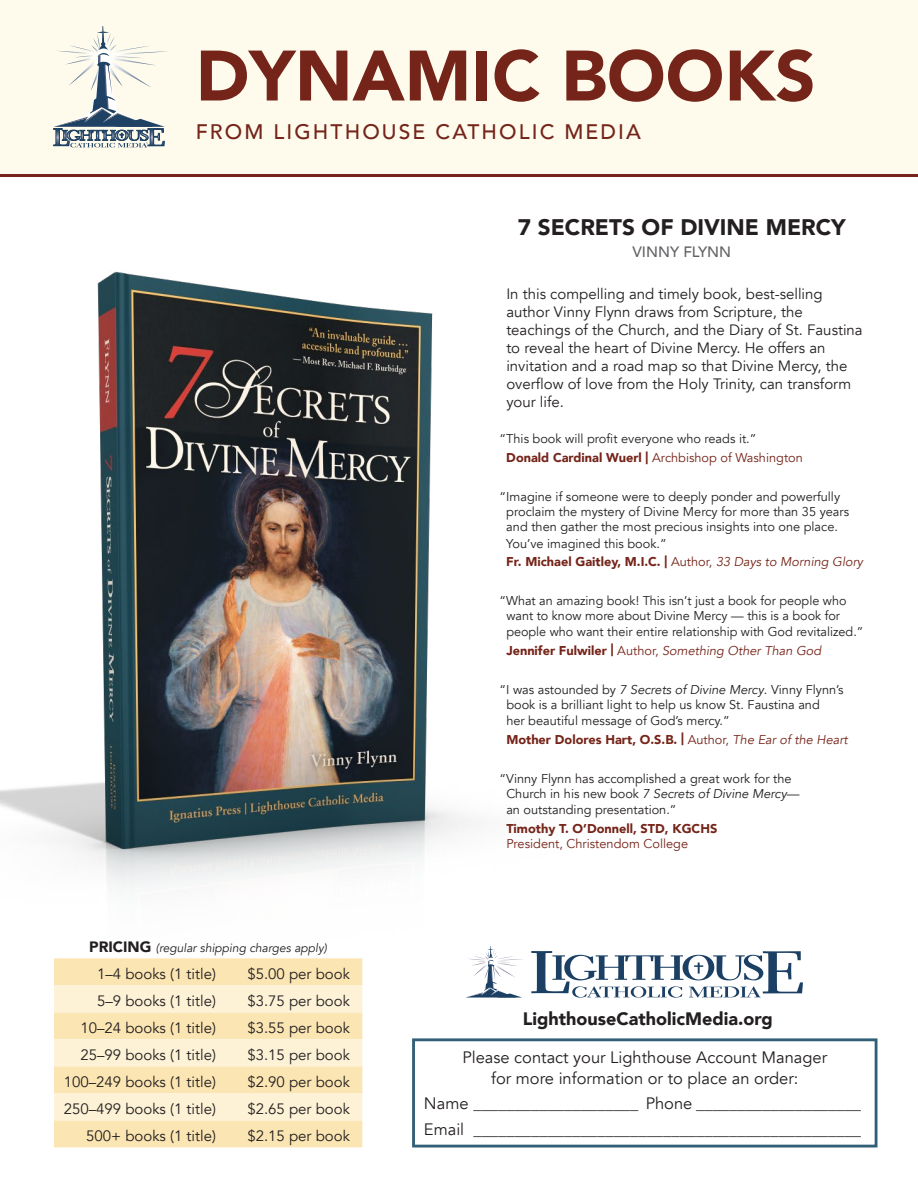
<style>
.page{position:relative;width:918px;height:1188px;background:#fff}
.page>*{position:absolute;margin:0;border:0;box-sizing:border-box;transform-origin:0 0}
.t1{font:900 70.5px "Avenir";color:#752419}
.t2{font:900 22.5px "Avenir";color:#231f20}
.t3{font:500 21px "Avenir";letter-spacing:.1em;color:#752419}
.t4{font:900 18px "Avenir";color:#231f20}
.t5{font:16.5px/21.3px "Avenir";color:#231f20;text-align:center}
.t6{font:15px/18px "Avenir";color:#231f20}
.t7{font:500 15px "Avenir";color:#636366}
.t8{font:12.75px/15.8px "Avenir";color:#231f20}
.t9{font:900 12.75px "Avenir";color:#752419}
.t10{font:italic 12.75px "Avenir";color:#752419}
.t11{font:12.75px "Avenir";color:#752419}
.t12{font:italic 12px "Avenir";color:#231f20}
.s1{font-weight:900;font-style:normal;font-size:15px}
.s2{font-weight:900;color:#752419}
.s3{color:#752419}
.s4{font-weight:400}
.s5{font-weight:400;font-style:italic}
.s6{font-weight:900;font-style:normal}
.s7{font-style:normal}
.s8{font-style:italic}
</style>
<div class="page">
<img style="left:0;top:272px;width:878px;height:876px">
<div style="left:0;top:0;width:918px;height:176px;background:#fefbed"></div>
<hr style="left:0;top:174px;width:918px;height:3px;background:#752419">
<svg style="left:54px;top:26px;width:114px;height:122px"></svg>
<div style="left:54px;top:958px;width:308px;height:189px;background:#fbe5b3"></div>
<svg style="left:54px;top:985px;width:308px;height:135px;background:#fcecc8"></svg>
<svg style="left:531px;top:951px;width:272px;height:47px"></svg>
<svg style="left:465px;top:946px;width:60px;height:52px"></svg>
<div style="left:412px;top:1038px;width:465px;height:109px;background:#fff;border:3px solid #315f77"></div>
<h1 class="t1" style="left:196px;top:16px;width:621px">DYNAMIC BOOKS</h1>
<h3 class="t3" style="left:196px;top:114px;width:447px">FROM LIGHTHOUSE CATHOLIC MEDIA</h3>
<p class="t12" style="left:89px;top:941px;width:239px"><span class="s1">PRICING</span> (regular shipping charges apply)</p>
<p class="t6" style="left:97px;top:965px;width:120px">1–4 books (1 title)</p>
<p class="t6" style="left:247px;top:965px;width:104px">$5.00 per book</p>
<p class="t6" style="left:97px;top:992px;width:120px">5–9 books (1 title)</p>
<p class="t6" style="left:247px;top:992px;width:104px">$3.75 per book</p>
<p class="t6" style="left:80px;top:1019px;width:137px">10–24 books (1 title)</p>
<p class="t6" style="left:247px;top:1019px;width:104px">$3.55 per book</p>
<p class="t6" style="left:80px;top:1046px;width:137px">25–99 books (1 title)</p>
<p class="t6" style="left:247px;top:1046px;width:104px">$3.15 per book</p>
<p class="t6" style="left:64px;top:1073px;width:154px">100–249 books (1 title)</p>
<p class="t6" style="left:247px;top:1073px;width:104px">$2.90 per book</p>
<p class="t6" style="left:64px;top:1100px;width:154px">250–499 books (1 title)</p>
<p class="t6" style="left:247px;top:1100px;width:104px">$2.65 per book</p>
<p class="t6" style="left:86px;top:1127px;width:131px">500+ books (1 title)</p>
<p class="t6" style="left:247px;top:1127px;width:104px">$2.15 per book</p>
<h2 class="t2" style="left:518px;top:208px;width:329px">7 SECRETS OF DIVINE MERCY</h2>
<p class="t7" style="left:633px;top:239px;width:100px">VINNY FLYNN</p>
<p class="t6" style="left:506px;top:285px;width:358px">In this compelling and timely book, best-selling author Vinny Flynn draws from Scripture, the teachings of the Church, and the Diary of St. Faustina to reveal the heart of Divine Mercy. He offers an invitation and a road map so that Divine Mercy, the overflow of love from the Holy Trinity, can transform your life.</p>
<p class="t8" style="left:506px;top:430px;width:298px;line-height:18.6px;text-indent:-7px">“This book will profit everyone who reads it.”<br><span class="s2">Donald Cardinal Wuerl |</span> <span class="s3">Archbishop of Washington</span></p>
<p class="t8" style="left:506px;top:489px;width:344px;text-indent:-7px">“Imagine if someone were to deeply ponder and powerfully proclaim the mystery of Divine Mercy for more than 35 years and then gather the most precious insights into one place.<br>You’ve imagined this book.”</p>
<p class="t9" style="left:506px;top:551px;width:358px">Fr. Michael Gaitley, M.I.C. | <span class="s4">Author,</span> <span class="s5">33 Days to Morning Glory</span></p>
<p class="t8" style="left:506px;top:593px;width:359px;text-indent:-7px">“What an amazing book! This isn’t just a book for people who want to know more about Divine Mercy — this is a book for people who want their entire relationship with God revitalized.”</p>
<p class="t10" style="left:506px;top:643px;width:317px"><span class="s6">Jennifer Fulwiler |</span> <span class="s7">Author,</span> Something Other Than God</p>
<p class="t8" style="left:506px;top:682px;width:339px;text-indent:-7px">“I was astounded by <span class="s8">7 Secrets of Divine Mercy</span>. Vinny Flynn’s book is a brilliant light to help us know St. Faustina and<br>her beautiful message of God’s mercy.”</p>
<p class="t9" style="left:506px;top:728px;width:343px">Mother Dolores Hart, O.S.B. | <span class="s4">Author,</span> <span class="s5">The Ear of the Heart</span></p>
<p class="t8" style="left:506px;top:771px;width:295px;text-indent:-7px">“Vinny Flynn has accomplished a great work for the<br>Church in his new book <span class="s8">7 Secrets of Divine Mercy</span>— an outstanding presentation.”</p>
<p class="t9" style="left:506px;top:817px;width:213px">Timothy T. O’Donnell, STD, KGCHS</p>
<p class="t11" style="left:506px;top:836px;width:183px">President, Christendom College</p>
<h3 class="t4" style="left:523px;top:1003px;width:251px">LighthouseCatholicMedia.org</h3>
<p class="t5" style="left:462px;top:1047px;width:366px">Please contact your Lighthouse Account Manager for more information or to place an order:</p>
<p class="t5" style="left:424px;top:1091px;width:439px;line-height:25.5px;text-align:left">Name ____________________ Phone ____________________<br>Email _______________________________________________</p>
</div>
